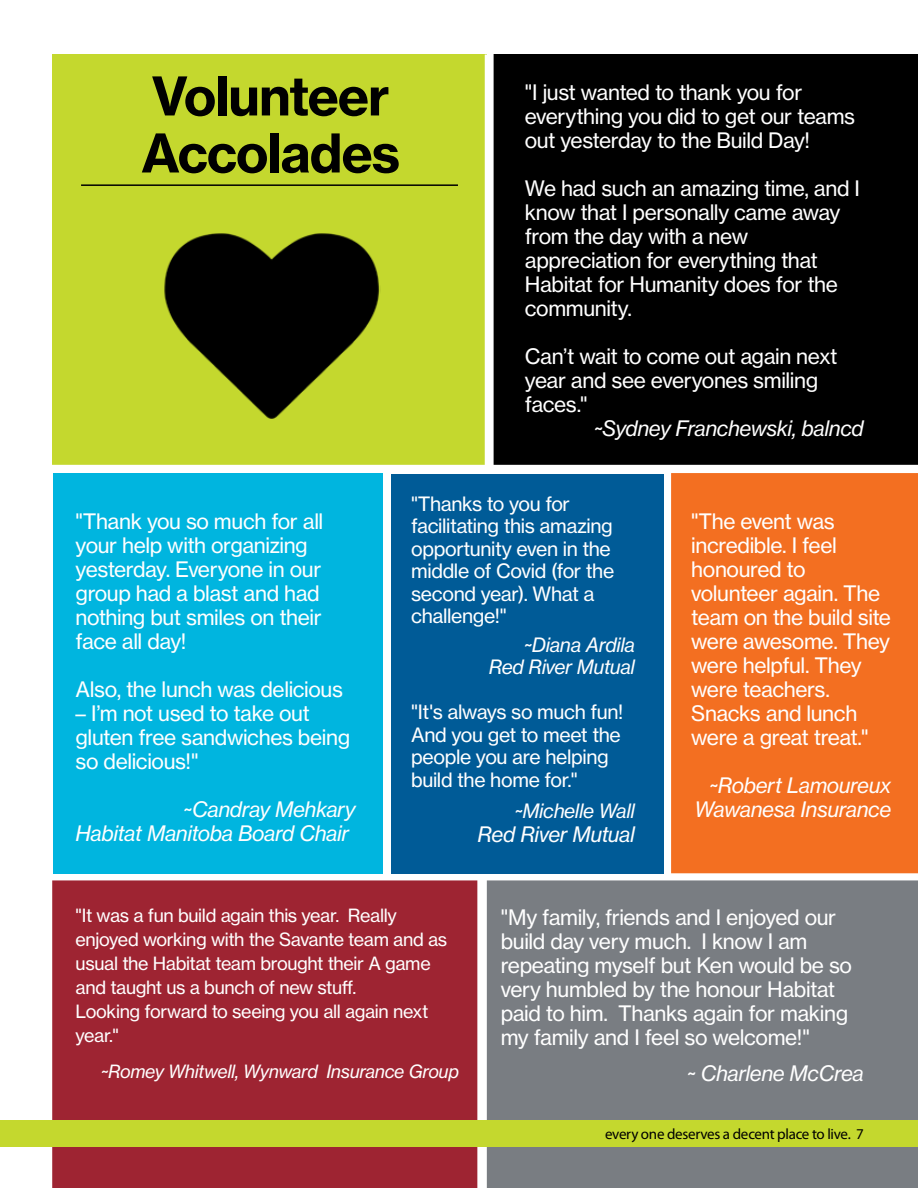
<style>
.page{position:relative;width:918px;height:1188px;background:#fff}
.page>*{position:absolute;margin:0;border:0;box-sizing:border-box;transform-origin:0 0}
.t1{font:52.5px/57px "N Haas Grotesk TX Pro 75 Bd";letter-spacing:-.02em;color:#000}
.t2{font:21px/24px "N Haas Grotesk TX Pro 55 Rg";letter-spacing:-.02em;color:#fff}
.t3{font:21px/24px "N Haas Grotesk TX Pro 56 It";letter-spacing:-.02em;color:#fff;text-align:right}
.t4{font:19.5px/22.5px "N Haas Grotesk TX Pro 55 Rg";letter-spacing:-.02em;color:#fff}
.t5{font:19.5px/22.5px "N Haas Grotesk TX Pro 56 It";letter-spacing:-.02em;color:#fff;text-align:right}
.t6{font:18px/24px "N Haas Grotesk TX Pro 55 Rg";letter-spacing:-.02em;color:#fff}
.t7{font:18px "N Haas Grotesk TX Pro 56 It";letter-spacing:-.02em;color:#fff}
.t8{font:15px "Myriad Pro";letter-spacing:-.02em;color:#000}
</style>
<div class="page">
<div style="left:52px;top:55px;width:435px;height:410px;background:#c4d82e"></div>
<div style="left:485px;top:55px;width:7px;height:417px;background:#fff"></div>
<svg style="left:486px;top:882px;width:1px;height:306px"></svg>
<div style="left:494px;top:55px;width:423px;height:409px;background:#000"></div>
<div style="left:494px;top:54px;width:424px;height:411px;border:2px solid #000"></div>
<div style="left:53px;top:473px;width:329px;height:400px;background:#00b5df"></div>
<div style="left:672px;top:474px;width:245px;height:399px;background:#f36f21"></div>
<div style="left:671px;top:473px;width:247px;height:400px;border:2px solid #f36f21"></div>
<div style="left:53px;top:881px;width:424px;height:306px;background:#9e2432"></div>
<div style="left:52px;top:880px;width:425px;height:308px;border:2px solid #9e2432"></div>
<div style="left:488px;top:881px;width:429px;height:306px;background:#797d82"></div>
<div style="left:487px;top:880px;width:431px;height:308px;border:2px solid #797d82"></div>
<hr style="left:81px;top:184px;width:377px;height:2px;background:#000">
<img style="left:164px;top:233px;width:216px;height:186px">
<div style="left:391px;top:474px;width:273px;height:399px;background:#005b97"></div>
<div style="left:0;top:1120px;width:918px;height:28px;background:#c4d82e"></div>
<h1 class="t1" style="left:141px;top:68px;width:260px">Volunteer<br>Accolades</h1>
<p class="t2" style="left:525px;top:80px;width:332px">"I just wanted to thank you for everything you did to get our teams out yesterday to the Build Day!</p>
<p class="t2" style="left:525px;top:176px;width:337px">We had such an amazing time, and I know that I personally came away from the day with a new appreciation for everything that<br>Habitat for Humanity does for the community.</p>
<p class="t2" style="left:525px;top:344px;width:314px">Can’t wait to come out again next year and see everyones smiling faces."</p>
<p class="t3" style="left:594px;top:416px;width:271px">~Sydney Franchewski, balncd</p>
<p class="t2" style="left:76px;top:510px;width:249px">"Thank you so much for all your help with organizing yesterday. Everyone in our group had a blast and had nothing but smiles on their face all day!</p>
<p class="t2" style="left:76px;top:678px;width:269px">Also, the lunch was delicious</p>
<p class="t2" style="left:76px;top:702px;width:276px">– I’m not used to take out gluten free sandwiches being so delicious!"</p>
<p class="t3" style="left:76px;top:797px;width:282px;text-align:left;text-indent:108px">~Candray Mehkary<br>Habitat Manitoba Board Chair</p>
<p class="t4" style="left:411px;top:493px;width:205px">"Thanks to you for facilitating this amazing opportunity even in the middle of Covid (for the second year). What a challenge!"</p>
<p class="t5" style="left:489px;top:634px;width:148px">~Diana Ardila<br>Red River Mutual</p>
<p class="t4" style="left:411px;top:701px;width:214px">"It's always so much fun!<br>And you get to meet the people you are helping build the home for."</p>
<p class="t5" style="left:515px;top:800px;width:122px">~Michelle Wall</p>
<p class="t3" style="left:478px;top:823px;width:159px">Red River Mutual</p>
<p class="t2" style="left:691px;top:509px;width:201px">"The event was incredible. I feel honoured to volunteer again. The team on the build site were awesome. They were helpful. They were teachers.<br>Snacks and lunch were a great treat."</p>
<p class="t3" style="left:695px;top:774px;width:198px">~Robert Lamoureux<br>Wawanesa Insurance</p>
<p class="t6" style="left:76px;top:904px;width:373px">"It was a fun build again this year. Really enjoyed working with the Savante team and as usual the Habitat team brought their A game and taught us a bunch of new stuff.<br>Looking forward to seeing you all again next year."</p>
<p class="t7" style="left:101px;top:1061px;width:359px">~Romey Whitwell, Wynward Insurance Group</p>
<p class="t2" style="left:501px;top:905px;width:353px">"My family, friends and I enjoyed our build day very much. I know I am repeating myself but Ken would be so very humbled by the honour Habitat paid to him. Thanks again for making my family and I feel so welcome!"</p>
<p class="t3" style="left:687px;top:1061px;width:178px">~ Charlene McCrea</p>
<p class="t8" style="left:605px;top:1125px;width:260px">every one deserves a decent place to live. 7</p>
</div>
